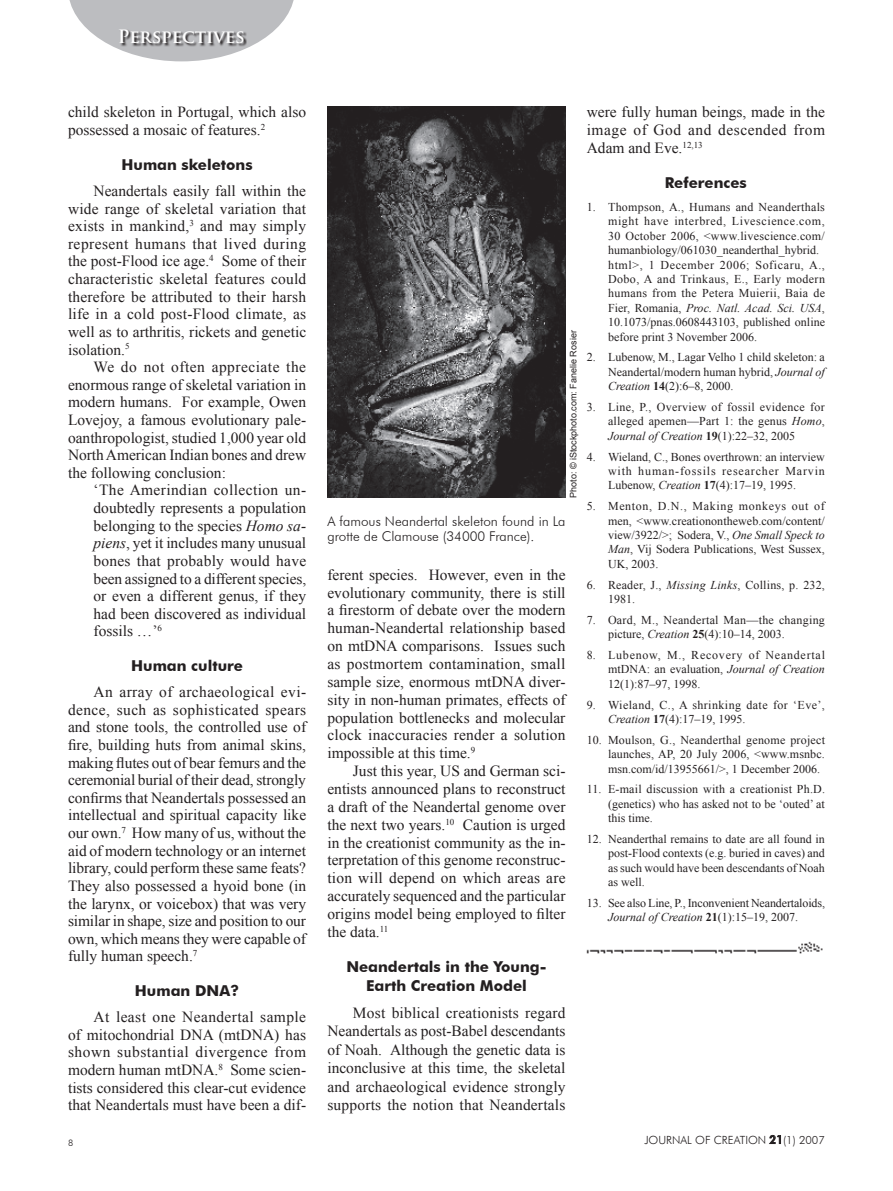
<style>
.page{position:relative;width:893px;height:1191px;background:#fff}
.page>*{position:absolute;margin:0;border:0;box-sizing:border-box;transform-origin:0 0}
.MASTER_PAGE_TITLES{font:700 18px "Trajan Pro";color:#fff}
.QUOTE_3_column_Inden{font:15.45px/17.5px "Times New Roman";color:#231f20;text-align:justify}
.Heading_1{font:700 15px/18.5px "Futura BT";color:#231f20;text-align:center}
.CAPTIONS{font:300 13.5px/14.7px "Futura BT";color:#231f20}
.CITATIONS{font:12px/14.4px "Times New Roman";color:#231f20;text-align:justify}
.CITATIONS-2{font:12px/14.4px "Times New Roman";letter-spacing:.025em;color:#231f20}
.CITATIONS-3{font:12px/14.4px "Times New Roman";letter-spacing:.035em;color:#231f20}
.t1{font:300 11.25px "Futura BT";color:#231f20}
.CREDIT{font:9px "Arial";color:#231f20}
.t2{font:300 9px "Futura BT";color:#231f20}
.s1{font-style:italic}
.s2{font-weight:700}
.s3{font-weight:500}
</style>
<div class="page">
<svg style="left:69px;top:0;width:225px;height:61px"></svg>
<svg style="left:119px;top:29px;width:128px;height:18px;background:#99989b"></svg>
<svg style="left:769px;top:1135px;width:12px;height:9px"></svg>
<img style="left:327px;top:106px;width:239px;height:392px">
<img style="left:587px;top:941px;width:236px;height:13px">
<p class="MASTER_PAGE_TITLES" style="left:118px;top:25px;width:129px">Perspectives</p>
<p class="QUOTE_3_column_Inden" style="left:68px;top:103px;width:240px">child skeleton in Portugal, which also possessed a mosaic of features.<sup>2</sup></p>
<p class="Heading_1" style="left:122px;top:155px;width:133px">Human skeletons</p>
<p class="QUOTE_3_column_Inden" style="left:68px;top:182px;width:240px;text-indent:26px">Neandertals easily fall within the wide range of skeletal variation that exists in mankind,<sup>3</sup> and may simply represent humans that lived during the post-Flood ice age.<sup>4</sup> Some of their characteristic skeletal features could therefore be attributed to their harsh life in a cold post-Flood climate, as well as to arthritis, rickets and genetic isolation.<sup>5</sup></p>
<p class="QUOTE_3_column_Inden" style="left:68px;top:358px;width:240px;text-indent:26px">We do not often appreciate the enormous range of skeletal variation in modern humans. For example, Owen Lovejoy, a famous evolutionary pale&shy;oanthropologist, studied 1,000 year old North American Indian bones and drew the following conclusion:</p>
<p class="QUOTE_3_column_Inden" style="left:94px;top:481px;width:214px">‘The Amerindian collection un&shy;doubtedly represents a population belonging to the species <span class="s1">Homo sa&shy;piens</span>, yet it includes many unusual bones that probably would have been assigned to a different species, or even a different genus, if they had been discovered as individual fossils …’<sup>6</sup></p>
<p class="Heading_1" style="left:131px;top:656px;width:113px">Human culture</p>
<p class="QUOTE_3_column_Inden" style="left:68px;top:683px;width:240px;text-indent:26px">An array of archaeological evi&shy;dence, such as sophisticated spears and stone tools, the controlled use of fire, building huts from animal skins, making flutes out of bear femurs and the ceremonial burial of their dead, strongly confirms that Neandertals possessed an intellectual and spiritual capacity like our own.<sup>7</sup> How many of us, without the aid of modern technology or an internet library, could perform these same feats?<br>They also possessed a hyoid bone (in the larynx, or voicebox) that was very similar in shape, size and position to our own, which means they were capable of fully human speech.<sup>7</sup></p>
<p class="Heading_1" style="left:135px;top:981px;width:106px">Human DNA?</p>
<p class="QUOTE_3_column_Inden" style="left:68px;top:1008px;width:240px;text-indent:26px">At least one Neandertal sample of mitochondrial DNA (mtDNA) has shown substantial divergence from modern human mtDNA.<sup>8</sup> Some scien&shy;tists considered this clear-cut evidence that Neandertals must have been a dif-</p>
<p class="t2" style="left:68px;top:1137px;width:7px">8</p>
<p class="CREDIT" style="left:567px;top:498px;width:169px;rotate:-90deg">Photo: © iStockphoto.com: Fanelie Rosier</p>
<p class="CAPTIONS" style="left:327px;top:514px;width:240px">A famous Neandertal skeleton found in La grotte de Clamouse (34000 France).</p>
<p class="QUOTE_3_column_Inden" style="left:327px;top:565px;width:240px">ferent species. However, even in the evolutionary community, there is still a firestorm of debate over the modern human-Neandertal relationship based on mtDNA comparisons. Issues such as postmortem contamination, small sample size, enormous mtDNA diver&shy;sity in non-human primates, effects of population bottlenecks and molecular clock inaccuracies render a solution impossible at this time.<sup>9</sup></p>
<p class="QUOTE_3_column_Inden" style="left:327px;top:762px;width:240px;text-indent:26px">Just this year, US and German sci&shy;entists announced plans to reconstruct a draft of the Neandertal genome over the next two years.<sup>10</sup> Caution is urged in the creationist community as the in&shy;terpretation of this genome reconstruc&shy;tion will depend on which areas are accurately sequenced and the particular origins model being employed to filter the data.<sup>11</sup></p>
<p class="Heading_1" style="left:346px;top:957px;width:202px">Neandertals in the Young-<br>Earth Creation Model</p>
<p class="QUOTE_3_column_Inden" style="left:327px;top:1003px;width:240px;line-height:18.5px;text-indent:26px">Most biblical creationists regard Neandertals as post-Babel descendants of Noah. Although the genetic data is inconclusive at this time, the skeletal and archaeological evidence strongly supports the notion that Neandertals</p>
<p class="QUOTE_3_column_Inden" style="left:587px;top:103px;width:240px;line-height:18px">were fully human beings, made in the image of God and descended from Adam and Eve.<sup>12,13</sup></p>
<p class="Heading_1" style="left:665px;top:173px;width:83px">References</p>
<p class="CITATIONS-2" style="left:608px;top:200px;width:218px;text-indent:-21px">1. Thompson, A., Humans and Neanderthals might have interbred, Livescience.com, 30 October 2006, &lt;www.livescience.com/ humanbiology/061030_neanderthal_hybrid. html&gt;, 1 December 2006; Soficaru, A., Dobo, A and Trinkaus, E., Early modern humans from the Petera Muierii, Baia de Fier, Romania, <span class="s1">Proc. Natl. Acad. Sci. USA</span>, 10.1073/pnas.0608443103, published online before print 3 November 2006.</p>
<p class="CITATIONS" style="left:608px;top:350px;width:218px;text-indent:-21px">2. Lubenow, M., Lagar Velho 1 child skeleton: a Neandertal/modern human hybrid, <span class="s1">Journal of Creation</span> <span class="s2">14</span>(2):6–8, 2000.</p>
<p class="CITATIONS" style="left:608px;top:399px;width:218px;text-indent:-21px">3. Line, P., Overview of fossil evidence for alleged apemen—Part 1: the genus <span class="s1">Homo</span>, <span class="s1">Journal of Creation</span> <span class="s2">19</span>(1):22–32, 2005</p>
<p class="CITATIONS" style="left:608px;top:449px;width:218px;text-indent:-21px">4. Wieland, C., Bones overthrown: an interview with human-fossils researcher Marvin Lubenow, <span class="s1">Creation</span> <span class="s2">17</span>(4):17–19, 1995.</p>
<p class="CITATIONS" style="left:608px;top:499px;width:218px;text-indent:-21px">5. Menton, D.N., Making monkeys out of men, &lt;www.creationontheweb.com/content/ view/3922/&gt;; Sodera, V., <span class="s1">One Small Speck to Man</span>, Vij Sodera Publications, West Sussex, UK, 2003.</p>
<p class="CITATIONS" style="left:608px;top:577px;width:218px;text-indent:-21px">6. Reader, J., <span class="s1">Missing Links</span>, Collins, p. 232,<br>1981.</p>
<p class="CITATIONS-2" style="left:608px;top:612px;width:218px;text-indent:-21px">7. Oard, M., Neandertal Man—the changing picture, <span class="s1">Creation</span> <span class="s2">25</span>(4):10–14, 2003.</p>
<p class="CITATIONS" style="left:608px;top:647px;width:218px;text-indent:-21px">8. Lubenow, M., Recovery of Neandertal mtDNA: an evaluation, <span class="s1">Journal of Creation </span>12(1):87–97, 1998.</p>
<p class="CITATIONS-3" style="left:608px;top:697px;width:218px;text-indent:-21px">9. Wieland, C., A shrinking date for ‘Eve’,<br><span class="s1">Creation</span> <span class="s2">17</span>(4):17–19, 1995.</p>
<p class="CITATIONS" style="left:608px;top:732px;width:218px;text-indent:-21px">10. Moulson, G., Neanderthal genome project launches, AP, 20 July 2006, &lt;www.msnbc. msn.com/id/13955661/&gt;, 1 December 2006.</p>
<p class="CITATIONS" style="left:608px;top:782px;width:218px;text-indent:-21px">11. E-mail discussion with a creationist Ph.D. (genetics) who has asked not to be ‘outed’ at this time.</p>
<p class="CITATIONS" style="left:608px;top:831px;width:218px;text-indent:-21px">12. Neanderthal remains to date are all found in post-Flood contexts (e.g. buried in caves) and as such would have been descendants of Noah as well.</p>
<p class="CITATIONS" style="left:587px;top:895px;width:240px;text-align:center">13. See also Line, P., Inconvenient Neandertaloids,<br><span class="s1">Journal of Creation</span> <span class="s2">21</span>(1):15–19, 2007.</p>
<p class="t1" style="left:644px;top:1132px;width:182px">JOURNAL OF CREATION <span class="s3">21</span>(1) 2007</p>
</div>
